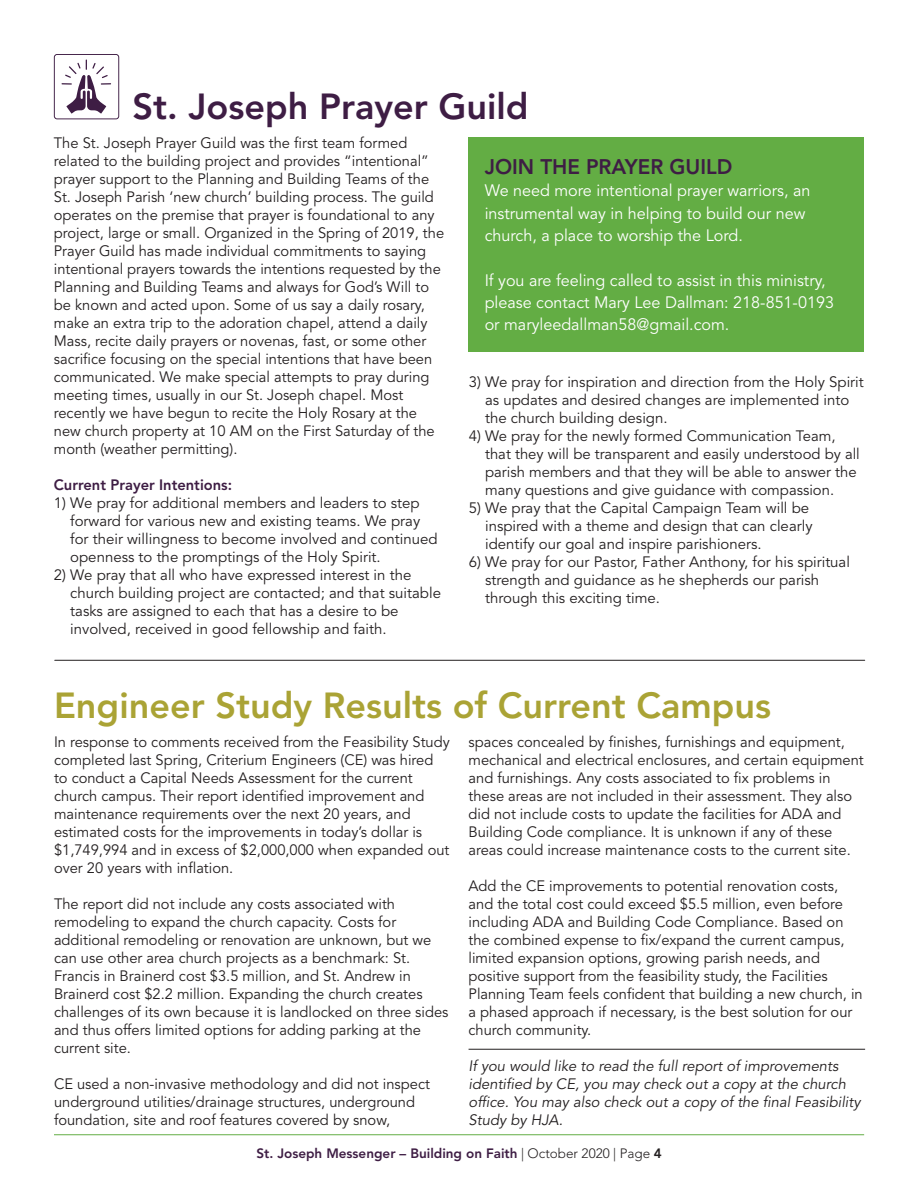
<style>
.page{position:relative;width:918px;height:1188px;background:#fff}
.page>*{position:absolute;margin:0;border:0;box-sizing:border-box;transform-origin:0 0}
.t1{font:800 36px "Avenir LT Std";color:#aaa335}
.t2{font:800 36px "Avenir LT Std";color:#3e1d44}
.t3{font:800 21px "Avenir LT Std";color:#3e1d44}
.t4{font:16.5px/22.4px "Avenir LT Std";color:#fff}
.t5{font:15px/18px "Avenir LT Std";color:#231f20}
.t6{font:italic 15px/18px "Avenir LT Std";color:#231f20}
.t7{font:800 15px "Avenir LT Std";color:#3e1d44}
.t8{font:800 13.5px "Avenir LT Std";color:#3e1d44}
.s1{font-weight:300;color:#231f20}
.s2{color:#231f20}
</style>
<div class="page">
<div style="left:469px;top:137px;width:395px;height:215px;background:#63ad44"></div>
<hr style="left:469px;top:1049px;width:396px;height:1px;background:#231f20">
<svg style="left:54px;top:54px;width:65px;height:65px"></svg>
<hr style="left:55px;top:660px;width:810px;height:1px;background:#231f20">
<hr style="left:54px;top:1134px;width:810px;height:1px;background:#63ad44">
<h1 class="t2" style="left:133px;top:86px;width:398px">St. Joseph Prayer Guild</h1>
<p class="t5" style="left:54px;top:135px;width:392px">The St. Joseph Prayer Guild was the first team formed related to the building project and provides “intentional” prayer support to the Planning and Building Teams of the St. Joseph Parish ‘new church’ building process. The guild operates on the premise that prayer is foundational to any project, large or small. Organized in the Spring of 2019, the Prayer Guild has made individual commitments to saying intentional prayers towards the intentions requested by the Planning and Building Teams and always for God’s Will to be known and acted upon. Some of us say a daily rosary, make an extra trip to the adoration chapel, attend a daily Mass, recite daily prayers or novenas, fast, or some other sacrifice focusing on the special intentions that have been communicated. We make special attempts to pray during meeting times, usually in our St. Joseph chapel. Most recently we have begun to recite the Holy Rosary at the new church property at 10 AM on the First Saturday of the month (weather permitting).</p>
<p class="t7" style="left:54px;top:476px;width:180px">Current Prayer Intentions:</p>
<p class="t5" style="left:70px;top:495px;width:369px;text-indent:-16px">1) We pray for additional members and leaders to step forward for various new and existing teams. We pray for their willingness to become involved and continued openness to the promptings of the Holy Spirit.</p>
<p class="t5" style="left:70px;top:567px;width:372px;text-indent:-16px">2) We pray that all who have expressed interest in the church building project are contacted; and that suitable tasks are assigned to each that has a desire to be involved, received in good fellowship and faith.</p>
<h2 class="t3" style="left:485px;top:154px;width:249px">JOIN THE PRAYER GUILD</h2>
<p class="t4" style="left:485px;top:180px;width:327px">We need more intentional prayer warriors, an instrumental way in helping to build our new church, a place to worship the Lord.</p>
<p class="t4" style="left:485px;top:269px;width:351px">If you are feeling called to assist in this ministry, please contact Mary Lee Dallman: 218-851-0193 or maryleedallman58@gmail.com.</p>
<p class="t5" style="left:485px;top:373px;width:380px;text-indent:-16px">3) We pray for inspiration and direction from the Holy Spirit as updates and desired changes are implemented into the church building design.</p>
<p class="t5" style="left:485px;top:427px;width:376px;text-indent:-16px">4) We pray for the newly formed Communication Team, that they will be transparent and easily understood by all parish members and that they will be able to answer the many questions and give guidance with compassion.</p>
<p class="t5" style="left:485px;top:499px;width:329px;text-indent:-16px">5) We pray that the Capital Campaign Team will be inspired with a theme and design that can clearly identify our goal and inspire parishioners.</p>
<p class="t5" style="left:485px;top:553px;width:366px;text-indent:-16px">6) We pray for our Pastor, Father Anthony, for his spiritual strength and guidance as he shepherds our parish through this exciting time.</p>
<h1 class="t1" style="left:54px;top:684px;width:719px">Engineer Study Results of Current Campus</h1>
<p class="t5" style="left:54px;top:733px;width:397px">In response to comments received from the Feasibility Study completed last Spring, Criterium Engineers (CE) was hired to conduct a Capital Needs Assessment for the current church campus. Their report identified improvement and maintenance requirements over the next 20 years, and estimated costs for the improvements in today’s dollar is $1,749,994 and in excess of $2,000,000 when expanded out over 20 years with inflation.</p>
<p class="t5" style="left:54px;top:895px;width:396px">The report did not include any costs associated with remodeling to expand the church capacity. Costs for additional remodeling or renovation are unknown, but we can use other area church projects as a benchmark: St.<br>Francis in Brainerd cost $3.5 million, and St. Andrew in Brainerd cost $2.2 million. Expanding the church creates challenges of its own because it is landlocked on three sides and thus offers limited options for adding parking at the current site.</p>
<p class="t5" style="left:54px;top:1075px;width:378px">CE used a non-invasive methodology and did not inspect underground utilities/drainage structures, underground foundation, site and roof features covered by snow,</p>
<p class="t5" style="left:469px;top:733px;width:397px">spaces concealed by finishes, furnishings and equipment, mechanical and electrical enclosures, and certain equipment and furnishings. Any costs associated to fix problems in these areas are not included in their assessment. They also did not include costs to update the facilities for ADA and Building Code compliance. It is unknown if any of these areas could increase maintenance costs to the current site.</p>
<p class="t5" style="left:469px;top:877px;width:396px">Add the CE improvements to potential renovation costs, and the total cost could exceed $5.5 million, even before including ADA and Building Code Compliance. Based on the combined expense to fix/expand the current campus, limited expansion options, growing parish needs, and positive support from the feasibility study, the Facilities Planning Team feels confident that building a new church, in a phased approach if necessary, is the best solution for our church community.</p>
<p class="t6" style="left:469px;top:1057px;width:393px">If you would like to read the full report of improvements identified by CE, you may check out a copy at the church office. You may also check out a copy of the final Feasibility Study by HJA.</p>
<p class="t8" style="left:256px;top:1145px;width:407px">St. Joseph Messenger – Building on Faith <span class="s1">| October 2020 | Page</span> <span class="s2">4</span></p>
</div>
